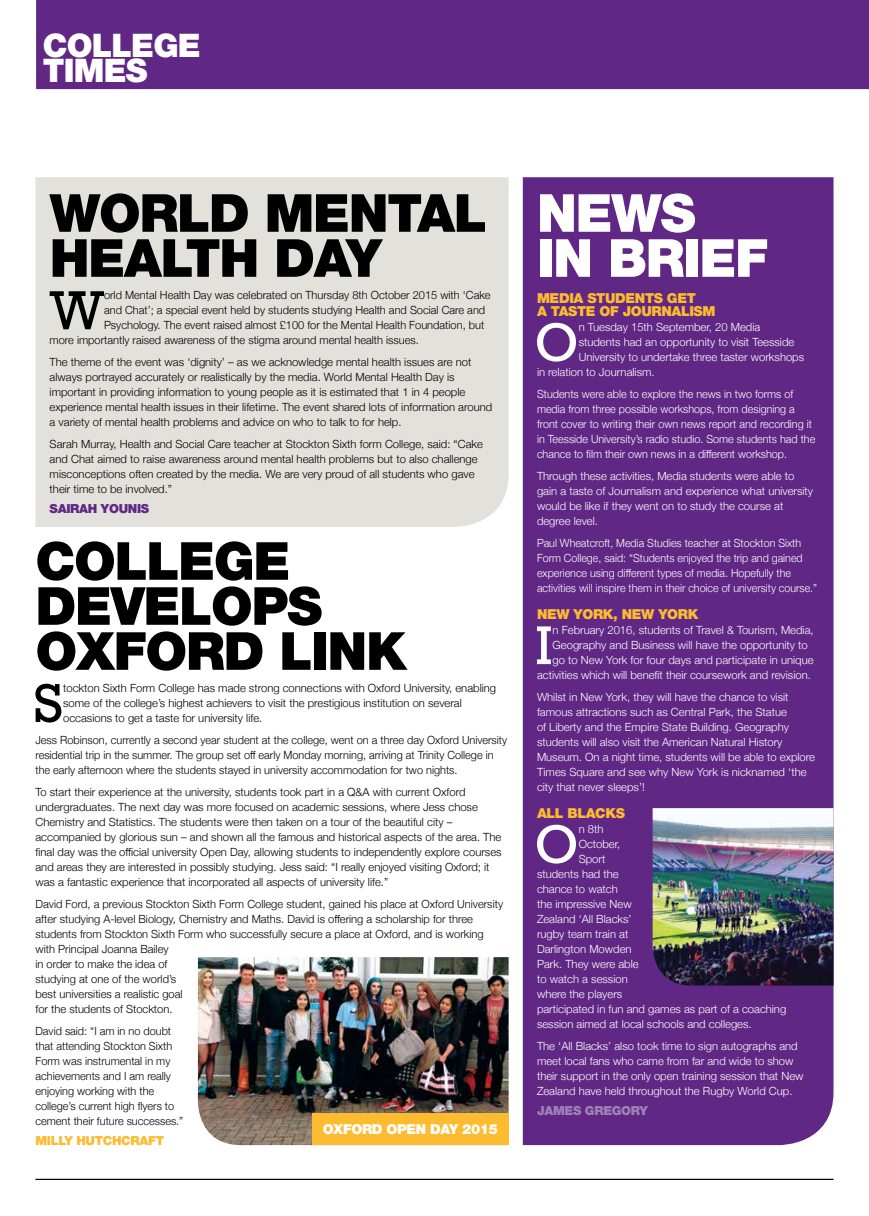
<style>
.page{position:relative;width:869px;height:1216px;background:#fff}
.page>*{position:absolute;margin:0;border:0;box-sizing:border-box;transform-origin:0 0}
.t1{font:55.38px "Rockwell";color:#fff}
.t2{font:55.38px "Rockwell";color:#000}
.t3{font:900 52.5px/45px "Helvetica Neue";letter-spacing:-.025em;color:#000}
.t4{font:900 52.5px/45px "Helvetica Neue";letter-spacing:-.025em;color:#fff}
.t5{font:900 32.5px/24.4px "Helvetica Neue";letter-spacing:-.025em;color:#fff}
.t6{font:900 13.75px/12.5px "Helvetica Neue";letter-spacing:-.025em;color:#fdbb30}
.t7{font:900 13.75px "Helvetica Neue";letter-spacing:-.025em;color:#fff}
.t8{font:900 12.5px "Helvetica Neue";letter-spacing:-.025em;color:#fdbb30}
.t9{font:900 12.5px "Helvetica Neue";letter-spacing:-.025em;color:#9c81b5}
.t10{font:900 12.5px "Helvetica Neue";letter-spacing:-.025em;color:#602884}
.t11{font:300 11.25px/15px "Helvetica Neue";color:#000}
.t12{font:300 11.25px/15px "Helvetica Neue";color:#fff}
.t13{font:300 11.25px/15px "Helvetica Neue";color:#fff;scale:.96 1}
.t14{font:300 11.25px/15px "Helvetica Neue";color:#fff;scale:.95 1}
</style>
<div class="page">
<hr style="left:35px;top:1178px;width:798px;height:1px;background:#000">
<div style="left:36px;top:0;width:832px;height:89px;background:#602884"></div>
<div style="left:522px;top:177px;width:311px;height:967px;background:#602884"></div>
<img style="left:652px;top:808px;width:181px;height:177px">
<img style="left:198px;top:957px;width:310px;height:187px">
<div style="left:35px;top:177px;width:473px;height:350px;background:#e3e1dc"></div>
<div style="left:312px;top:1113px;width:196px;height:31px;background:#fdbb30"></div>
<h3 class="t5" style="left:43px;top:33px;width:159px">COLLEGE<br>TIMES</h3>
<h2 class="t3" style="left:50px;top:190px;width:438px">WORLD MENTAL<br>HEALTH DAY</h2>
<h1 class="t2" style="left:50px;top:278px;width:56px">W</h1>
<p class="t11" style="left:104px;top:286px;width:388px">orld Mental Health Day was celebrated on Thursday 8th October 2015 with ‘Cake</p>
<p class="t11" style="left:104px;top:301px;width:382px">and Chat’; a special event held by students studying Health and Social Care and</p>
<p class="t11" style="left:104px;top:316px;width:381px">Psychology. The event raised almost £100 for the Mental Health Foundation, but</p>
<p class="t11" style="left:50px;top:331px;width:370px">more importantly raised awareness of the stigma around mental health issues.</p>
<p class="t11" style="left:50px;top:354px;width:444px">The theme of the event was ‘dignity’ – as we acknowledge mental health issues are not always portrayed accurately or realistically by the media. World Mental Health Day is important in providing information to young people as it is estimated that 1 in 4 people experience mental health issues in their lifetime. The event shared lots of information around a variety of mental health problems and advice on who to talk to for help.</p>
<p class="t11" style="left:50px;top:436px;width:434px">Sarah Murray, Health and Social Care teacher at Stockton Sixth form College, said: “Cake and Chat aimed to raise awareness around mental health problems but to also challenge misconceptions often created by the media. We are very proud of all students who gave their time to be involved.”</p>
<p class="t10" style="left:50px;top:501px;width:101px">SAIRAH YOUNIS</p>
<h2 class="t3" style="left:35px;top:538px;width:372px">COLLEGE<br>DEVELOPS<br>OXFORD LINK</h2>
<h1 class="t2" style="left:34px;top:671px;width:31px">S</h1>
<p class="t11" style="left:63px;top:679px;width:434px">tockton Sixth Form College has made strong connections with Oxford University, enabling some of the college’s highest achievers to visit the prestigious institution on several occasions to get a taste for university life.</p>
<p class="t11" style="left:35px;top:731px;width:473px">Jess Robinson, currently a second year student at the college, went on a three day Oxford University residential trip in the summer. The group set off early Monday morning, arriving at Trinity College in the early afternoon where the students stayed in university accommodation for two nights.</p>
<p class="t11" style="left:35px;top:783px;width:467px">To start their experience at the university, students took part in a Q&amp;A with current Oxford undergraduates. The next day was more focused on academic sessions, where Jess chose Chemistry and Statistics. The students were then taken on a tour of the beautiful city – accompanied by glorious sun – and shown all the famous and historical aspects of the area. The final day was the official university Open Day, allowing students to independently explore courses and areas they are interested in possibly studying. Jess said: “I really enjoyed visiting Oxford; it was a fantastic experience that incorporated all aspects of university life.”</p>
<p class="t11" style="left:35px;top:895px;width:469px">David Ford, a previous Stockton Sixth Form College student, gained his place at Oxford University after studying A-level Biology, Chemistry and Maths. David is offering a scholarship for three students from Stockton Sixth Form who successfully secure a place at Oxford, and is working with Principal Joanna Bailey<br>in order to make the idea of<br>studying at one of the world’s<br>best universities a realistic goal<br>for the students of Stockton.</p>
<p class="t11" style="left:35px;top:1023px;width:149px">David said: “I am in no doubt that attending Stockton Sixth<br>Form was instrumental in my achievements and I am really enjoying working with the college’s current high flyers to cement their future successes.”</p>
<p class="t8" style="left:35px;top:1133px;width:130px">MILLY HUTCHCRAFT</p>
<p class="t7" style="left:322px;top:1121px;width:177px">OXFORD OPEN DAY 2015</p>
<h2 class="t4" style="left:536px;top:190px;width:232px">NEWS<br>IN BRIEF</h2>
<p class="t6" style="left:536px;top:292px;width:180px">MEDIA STUDENTS GET<br>A TASTE OF JOURNALISM</p>
<h1 class="t1" style="left:534px;top:310px;width:46px">O</h1>
<p class="t12" style="left:578px;top:319px;width:183px">n Tuesday 15th September, 20 Media</p>
<p class="t12" style="left:578px;top:334px;width:217px">students had an opportunity to visit Teesside</p>
<p class="t12" style="left:578px;top:348px;width:227px">University to undertake three taster workshops</p>
<p class="t12" style="left:536px;top:363px;width:119px">in relation to Journalism.</p>
<p class="t13" style="left:536px;top:386px;width:291px">Students were able to explore the news in two forms of media from three possible workshops, from designing a front cover to writing their own news report and recording it in Teesside University’s radio studio. Some students had the chance to film their own news in a different workshop.</p>
<p class="t12" style="left:536px;top:468px;width:277px">Through these activities, Media students were able to gain a taste of Journalism and experience what university would be like if they went on to study the course at degree level.</p>
<p class="t14" style="left:536px;top:535px;width:296px">Paul Wheatcroft, Media Studies teacher at Stockton Sixth Form College, said: “Students enjoyed the trip and gained experience using different types of media. Hopefully the activities will inspire them in their choice of university course.”</p>
<p class="t6" style="left:536px;top:608px;width:163px">NEW YORK, NEW YORK</p>
<h1 class="t1" style="left:535px;top:613px;width:19px">I</h1>
<p class="t12" style="left:552px;top:621px;width:262px">n February 2016, students of Travel &amp; Tourism, Media,</p>
<p class="t12" style="left:552px;top:636px;width:257px">Geography and Business will have the opportunity to</p>
<p class="t12" style="left:552px;top:651px;width:262px">go to New York for four days and participate in unique</p>
<p class="t12" style="left:536px;top:666px;width:275px">activities which will benefit their coursework and revision.</p>
<p class="t12" style="left:536px;top:689px;width:279px">Whilst in New York, they will have the chance to visit famous attractions such as Central Park, the Statue<br>of Liberty and the Empire State Building. Geography students will also visit the American Natural History Museum. On a night time, students will be able to explore Times Square and see why New York is nicknamed ‘the city that never sleeps’!</p>
<p class="t6" style="left:536px;top:806px;width:89px">ALL BLACKS</p>
<h1 class="t1" style="left:534px;top:812px;width:46px">O</h1>
<p class="t12" style="left:578px;top:820px;width:26px">n 8th</p>
<p class="t12" style="left:578px;top:835px;width:43px">October,</p>
<p class="t12" style="left:578px;top:850px;width:28px">Sport</p>
<p class="t12" style="left:536px;top:865px;width:83px">students had the</p>
<p class="t12" style="left:536px;top:880px;width:82px">chance to watch</p>
<p class="t12" style="left:536px;top:895px;width:96px">the impressive New</p>
<p class="t12" style="left:536px;top:910px;width:96px">Zealand ‘All Blacks’</p>
<p class="t12" style="left:536px;top:925px;width:93px">rugby team train at</p>
<p class="t12" style="left:536px;top:940px;width:96px">Darlington Mowden</p>
<p class="t12" style="left:536px;top:955px;width:103px">Park. They were able</p>
<p class="t12" style="left:536px;top:970px;width:92px">to watch a session</p>
<p class="t12" style="left:536px;top:985px;width:87px">where the players</p>
<p class="t12" style="left:536px;top:1000px;width:251px">participated in fun and games as part of a coaching</p>
<p class="t12" style="left:536px;top:1015px;width:216px">session aimed at local schools and colleges.</p>
<p class="t12" style="left:536px;top:1037px;width:268px">The ‘All Blacks’ also took time to sign autographs and meet local fans who came from far and wide to show their support in the only open training session that New Zealand have held throughout the Rugby World Cup.</p>
<p class="t9" style="left:536px;top:1102px;width:112px">JAMES GREGORY</p>
</div>
